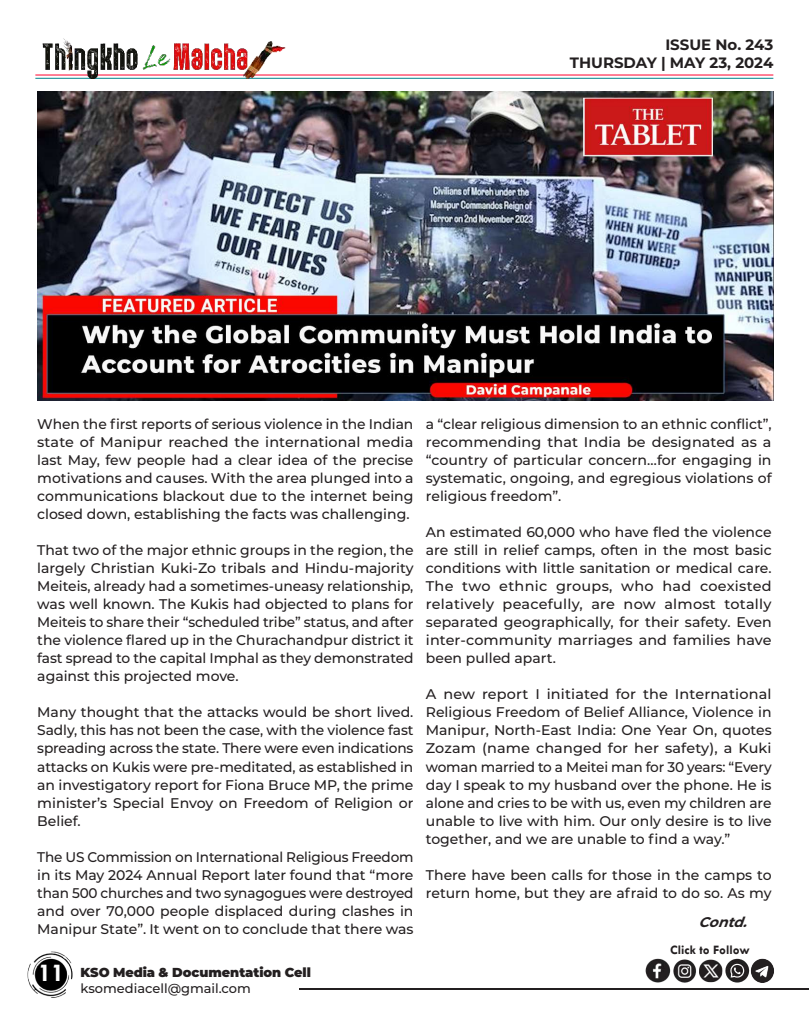
<style>
.page{position:relative;width:810px;height:1013px;background:#fff}
.page>*{position:absolute;margin:0;border:0;box-sizing:border-box;transform-origin:0 0}
.t1{font:700 26px "Tw Cen";color:#fff}
.t2{font:700 15px/18px "Montserrat";color:#231f20;text-align:right}
.t3{font:500 14px/18px "Montserrat";color:#231f20;text-align:justify}
.t4{font:italic 700 14px "Montserrat";color:#231f20}
.t5{font:900 13px "Montserrat";letter-spacing:-.005em;color:#231f20}
.t6{font:500 13px "Montserrat";color:#231f20}
.t7{font:700 13px "Tw Cen";color:#231f20}
</style>
<div class="page">
<hr style="left:299px;top:988px;width:509px;height:1px;background:#231f20">
<img style="left:27px;top:951px;width:46px;height:47px">
<hr style="left:35px;top:74px;width:738px;height:1px;background:#ff002d">
<hr style="left:35px;top:78px;width:738px;height:1px;background:#00848b">
<img style="left:35px;top:38px;width:254px;height:41px">
<img style="left:645px;top:958px;width:129px;height:25px">
<img style="left:37px;top:91px;width:736px;height:309px">
<p class="t2" style="left:570px;top:35px;width:205px">ISSUE No. 243<br>THURSDAY | MAY 23, 2024</p>
<p class="t3" style="left:37px;top:414px;width:378px">When the first reports of serious violence in the Indian state of Manipur reached the international media last May, few people had a clear idea of the precise motivations and causes. With the area plunged into a communications blackout due to the internet being closed down, establishing the facts was challenging.</p>
<p class="t3" style="left:37px;top:540px;width:378px">That two of the major ethnic groups in the region, the largely Christian Kuki-Zo tribals and Hindu-majority Meiteis, already had a sometimes-uneasy relationship, was well known. The Kukis had objected to plans for Meiteis to share their “scheduled tribe” status, and after the violence flared up in the Churachandpur district it fast spread to the capital Imphal as they demonstrated against this projected move.</p>
<p class="t3" style="left:37px;top:702px;width:378px">Many thought that the attacks would be short lived.<br>Sadly, this has not been the case, with the violence fast spreading across the state. There were even indications attacks on Kukis were pre-meditated, as established in an investigatory report for Fiona Bruce MP, the prime minister’s Special Envoy on Freedom of Religion or Belief.</p>
<p class="t3" style="left:37px;top:846px;width:378px">The US Commission on International Religious Freedom in its May 2024 Annual Report later found that “more than 500 churches and two synagogues were destroyed and over 70,000 people displaced during clashes in Manipur State”. It went on to conclude that there was</p>
<h1 class="t1" style="left:38px;top:957px;width:28px">11</h1>
<p class="t5" style="left:81px;top:962px;width:232px">KSO Media &amp; Documentation Cell</p>
<p class="t6" style="left:81px;top:978px;width:172px">ksomediacell@gmail.com</p>
<p class="t3" style="left:426px;top:414px;width:347px">a “clear religious dimension to an ethnic conflict”, recommending that India be designated as a “country of particular concern…for engaging in systematic, ongoing, and egregious violations of religious freedom”.</p>
<p class="t3" style="left:426px;top:522px;width:347px">An estimated 60,000 who have fled the violence are still in relief camps, often in the most basic conditions with little sanitation or medical care.<br>The two ethnic groups, who had coexisted relatively peacefully, are now almost totally separated geographically, for their safety. Even inter-community marriages and families have been pulled apart.</p>
<p class="t3" style="left:426px;top:684px;width:347px">A new report I initiated for the International Religious Freedom of Belief Alliance, Violence in Manipur, North-East India: One Year On, quotes Zozam (name changed for her safety), a Kuki woman married to a Meitei man for 30 years: “Every day I speak to my husband over the phone. He is alone and cries to be with us, even my children are unable to live with him. Our only desire is to live together, and we are unable to find a way.”</p>
<p class="t3" style="left:426px;top:864px;width:347px">There have been calls for those in the camps to return home, but they are afraid to do so. As my</p>
<p class="t4" style="left:699px;top:912px;width:56px">Contd.</p>
<p class="t7" style="left:670px;top:942px;width:81px">Click to Follow</p>
</div>
